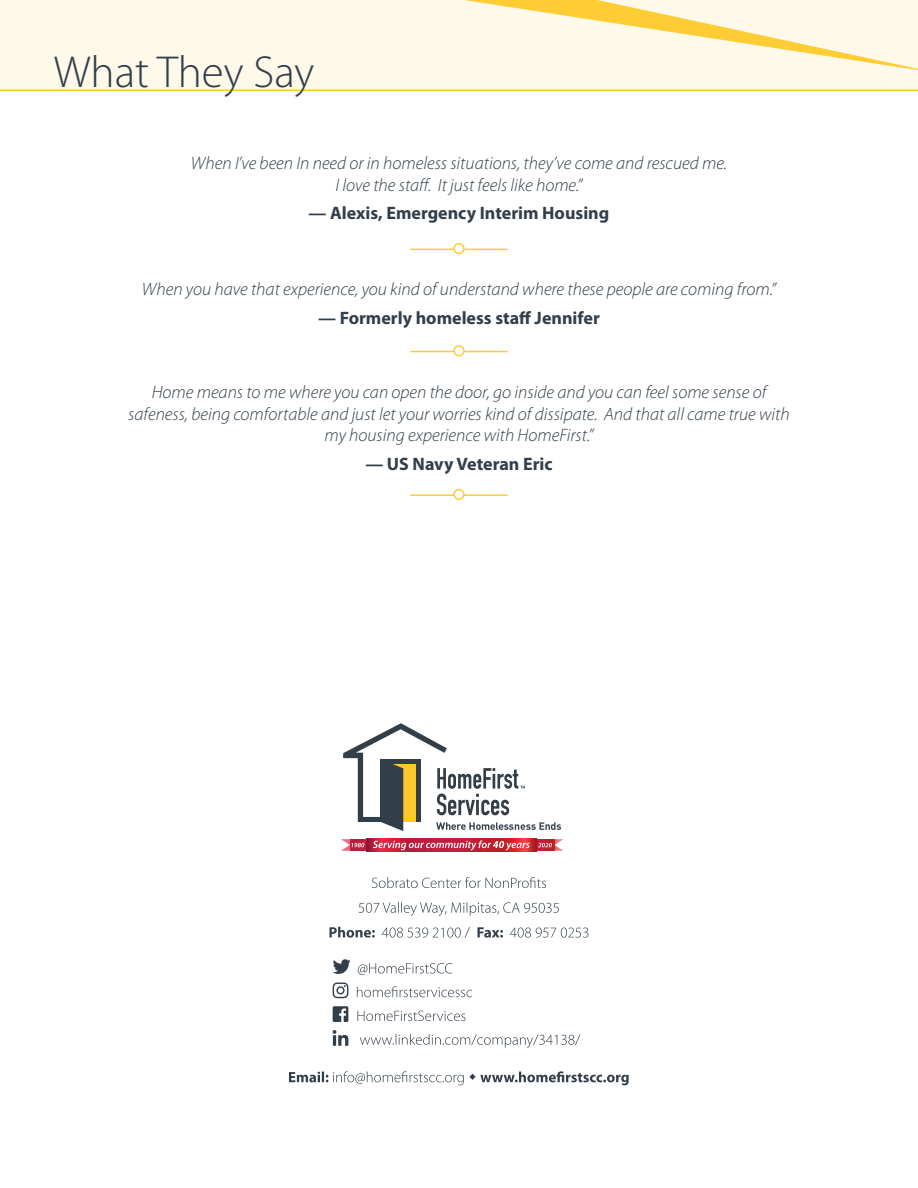
<style>
.page{position:relative;width:918px;height:1188px;background:#fff}
.page>*{position:absolute;margin:0;border:0;box-sizing:border-box;transform-origin:0 0}
.t1{font:300 45px "Myriad Pro";color:#323e49}
.t2{font:italic 300 18px/21.6px "Myriad Pro";color:#323e49;text-align:center}
.t3{font:700 18px "Myriad Pro";color:#323e49}
</style>
<div class="page">
<div style="left:0;top:0;width:918px;height:91px;background:#fef9e9"></div>
<hr style="left:0;top:89px;width:918px;height:2px;background:#fecd33">
<svg style="left:465px;top:0;width:453px;height:70px"></svg>
<hr style="left:410px;top:249px;width:98px;height:1px;background:#fecd33">
<div style="left:454px;top:244px;width:10px;height:10px;background:#fff;border-radius:50%"></div>
<div style="left:453px;top:243px;width:12px;height:11px;border:2px solid #fecd33;border-radius:50%"></div>
<hr style="left:410px;top:351px;width:98px;height:1px;background:#fecd33">
<div style="left:454px;top:346px;width:10px;height:10px;background:#fff;border-radius:50%"></div>
<div style="left:453px;top:345px;width:12px;height:11px;border:2px solid #fecd33;border-radius:50%"></div>
<hr style="left:410px;top:494px;width:98px;height:2px;background:#fecd33">
<div style="left:454px;top:490px;width:10px;height:9px;background:#fff;border-radius:50%"></div>
<div style="left:453px;top:489px;width:12px;height:11px;border:2px solid #fecd33;border-radius:50%"></div>
<svg style="left:341px;top:838px;width:222px;height:14px;background:#d15163"></svg>
<svg style="left:343px;top:723px;width:218px;height:108px"></svg>
<svg style="left:289px;top:1071px;width:340px;height:14px"></svg>
<svg style="left:333px;top:1030px;width:247px;height:18px"></svg>
<svg style="left:333px;top:1006px;width:133px;height:16px"></svg>
<svg style="left:333px;top:982px;width:139px;height:16px"></svg>
<svg style="left:333px;top:959px;width:120px;height:16px"></svg>
<svg style="left:330px;top:927px;width:258px;height:11px"></svg>
<svg style="left:359px;top:902px;width:200px;height:14px"></svg>
<svg style="left:372px;top:877px;width:174px;height:11px"></svg>
<p class="t1" style="left:54px;top:45px;width:262px">What They Say</p>
<p class="t2" style="left:191px;top:152px;width:538px">When I’ve been In need or in homeless situations, they’ve come and rescued me.<br>I love the staff. It just feels like home.”</p>
<p class="t3" style="left:309px;top:201px;width:302px">— Alexis, Emergency Interim Housing</p>
<p class="t2" style="left:142px;top:279px;width:636px">When you have that experience, you kind of understand where these people are coming from.”</p>
<p class="t3" style="left:318px;top:306px;width:283px">— Formerly homeless staff Jennifer</p>
<p class="t2" style="left:128px;top:381px;width:663px">Home means to me where you can open the door, go inside and you can feel some sense of safeness, being comfortable and just let your worries kind of dissipate. And that all came true with my housing experience with HomeFirst.”</p>
<p class="t3" style="left:365px;top:452px;width:189px">— US Navy Veteran Eric</p>
</div>
